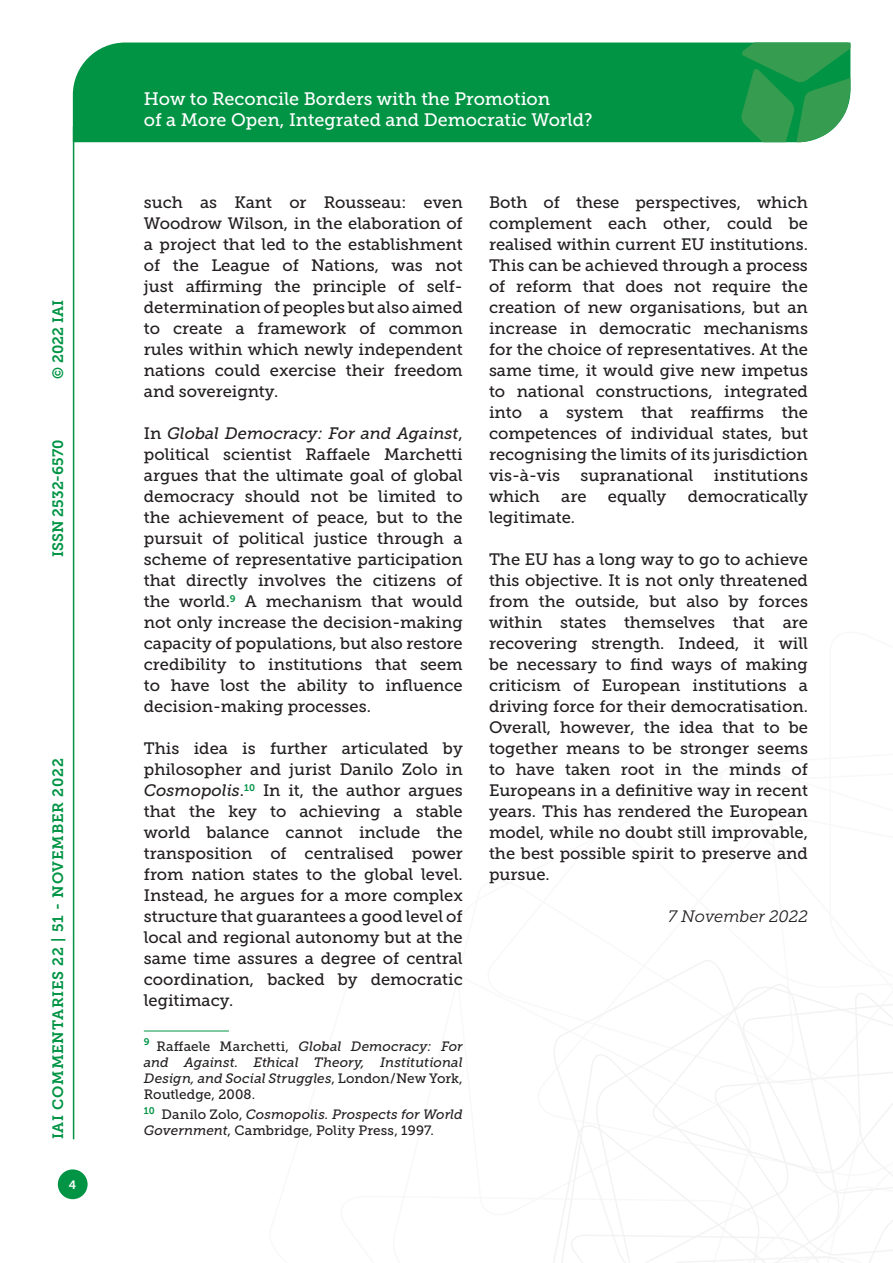
<style>
.page{position:relative;width:893px;height:1263px;background:#fff}
.page>*{position:absolute;margin:0;border:0;box-sizing:border-box;transform-origin:0 0}
.t1{font:18px/21.6px "Museo Slab 500";color:#fff}
.Testo{font:16.5px/21px "Museo Slab 500";color:#231f20;text-align:justify}
.Testo-2{font:italic 16.5px "Museo Slab 300";color:#231f20}
.t2{font:15px "Museo Slab 700";letter-spacing:.05em;color:#009444}
.t3{font:15px "Museo Slab 700";color:#009444}
.Nota{font:italic 13.5px/16.2px "Museo Slab 500";letter-spacing:.01em;color:#231f20;text-align:justify}
.Nota-2{font:13.5px/16.2px "Museo Slab 500";letter-spacing:.005em;color:#231f20}
.t4{font:12px "Museo Slab 700";color:#fff}
.s1{font-style:italic}
.s2{font-style:normal}
</style>
<div class="page">
<svg style="left:553px;top:960px;width:340px;height:303px"></svg>
<div style="left:73px;top:43px;width:668px;height:99px;background:#009444"></div>
<svg style="left:741px;top:43px;width:109px;height:99px;background:#319e55"></svg>
<div style="left:58px;top:1169px;width:30px;height:30px;background:#009444;border-radius:50%"></div>
<hr style="left:73px;top:126px;width:1px;height:1013px;background:#009444">
<hr style="left:144px;top:1031px;width:85px;height:1px;background:#009444">
<p class="t2" style="left:50px;top:379px;width:80px;rotate:-90deg">© 2022 IAI</p>
<p class="t3" style="left:50px;top:557px;width:119px;rotate:-90deg">ISSN 2532-6570</p>
<p class="t2" style="left:50px;top:1139px;width:382px;rotate:-90deg">IAI COMMENTARIES 22 | 51 - NOVEMBER 2022</p>
<p class="t4" style="left:69px;top:1178px;width:9px">4</p>
<p class="t1" style="left:144px;top:88px;width:450px">How to Reconcile Borders with the Promotion<br>of a More Open, Integrated and Democratic World?</p>
<p class="Testo" style="left:144px;top:192px;width:320px">such as Kant or Rousseau: even Woodrow Wilson, in the elaboration of a project that led to the establishment of the League of Nations, was not just affirming the principle of self&shy;determination of peoples but also aimed to create a framework of common rules within which newly independent nations could exercise their freedom and sovereignty.</p>
<p class="Testo" style="left:144px;top:423px;width:320px">In <span class="s1">Global Democracy: For and Against</span>, political scientist Raffaele Marchetti argues that the ultimate goal of global democracy should not be limited to the achievement of peace, but to the pursuit of political justice through a scheme of representative participation that directly involves the citizens of the world.<sup>9</sup> A mechanism that would not only increase the decision-making capacity of populations, but also restore credibility to institutions that seem to have lost the ability to influence decision-making processes.</p>
<p class="Testo" style="left:144px;top:738px;width:320px">This idea is further articulated by philosopher and jurist Danilo Zolo in <span class="s1">Cosmopolis</span>.<sup>10</sup> In it, the author argues that the key to achieving a stable world balance cannot include the transposition of centralised power from nation states to the global level.<br>Instead, he argues for a more complex structure that guarantees a good level of local and regional autonomy but at the same time assures a degree of central coordination, backed by democratic legitimacy.</p>
<p class="Nota" style="left:144px;top:1038px;width:320px"><sup>9</sup> <span class="s2">Raffaele Marchetti,</span> Global Democracy: For and Against. Ethical Theory, Institutional Design, and Social Struggles<span class="s2">, London/New York, Routledge, 2008.</span></p>
<p class="Nota-2" style="left:144px;top:1106px;width:320px"><sup>10</sup> Danilo Zolo, <span class="s1">Cosmopolis. Prospects for World<br>Government</span>, Cambridge, Polity Press, 1997.</p>
<p class="Testo" style="left:489px;top:192px;width:320px">Both of these perspectives, which complement each other, could be realised within current EU institutions.<br>This can be achieved through a process of reform that does not require the creation of new organisations, but an increase in democratic mechanisms for the choice of representatives. At the same time, it would give new impetus to national constructions, integrated into a system that reaffirms the competences of individual states, but recognising the limits of its jurisdiction vis-à-vis supranational institutions which</p>
<p class="Testo" style="left:561px;top:486px;width:27px">are</p>
<p class="Testo" style="left:608px;top:486px;width:60px">equally</p>
<p class="Testo" style="left:688px;top:486px;width:122px">democratically</p>
<p class="Testo" style="left:489px;top:507px;width:88px">legitimate.</p>
<p class="Testo" style="left:489px;top:549px;width:320px">The EU has a long way to go to achieve this objective. It is not only threatened from the outside, but also by forces within states themselves that are recovering strength. Indeed, it will be necessary to find ways of making criticism of European institutions a driving force for their democratisation.<br>Overall, however, the idea that to be together means to be stronger seems to have taken root in the minds of Europeans in a definitive way in recent years. This has rendered the European model, while no doubt still improvable, the best possible spirit to preserve and pursue.</p>
<p class="Testo-2" style="left:668px;top:907px;width:141px">7 November 2022</p>
</div>
